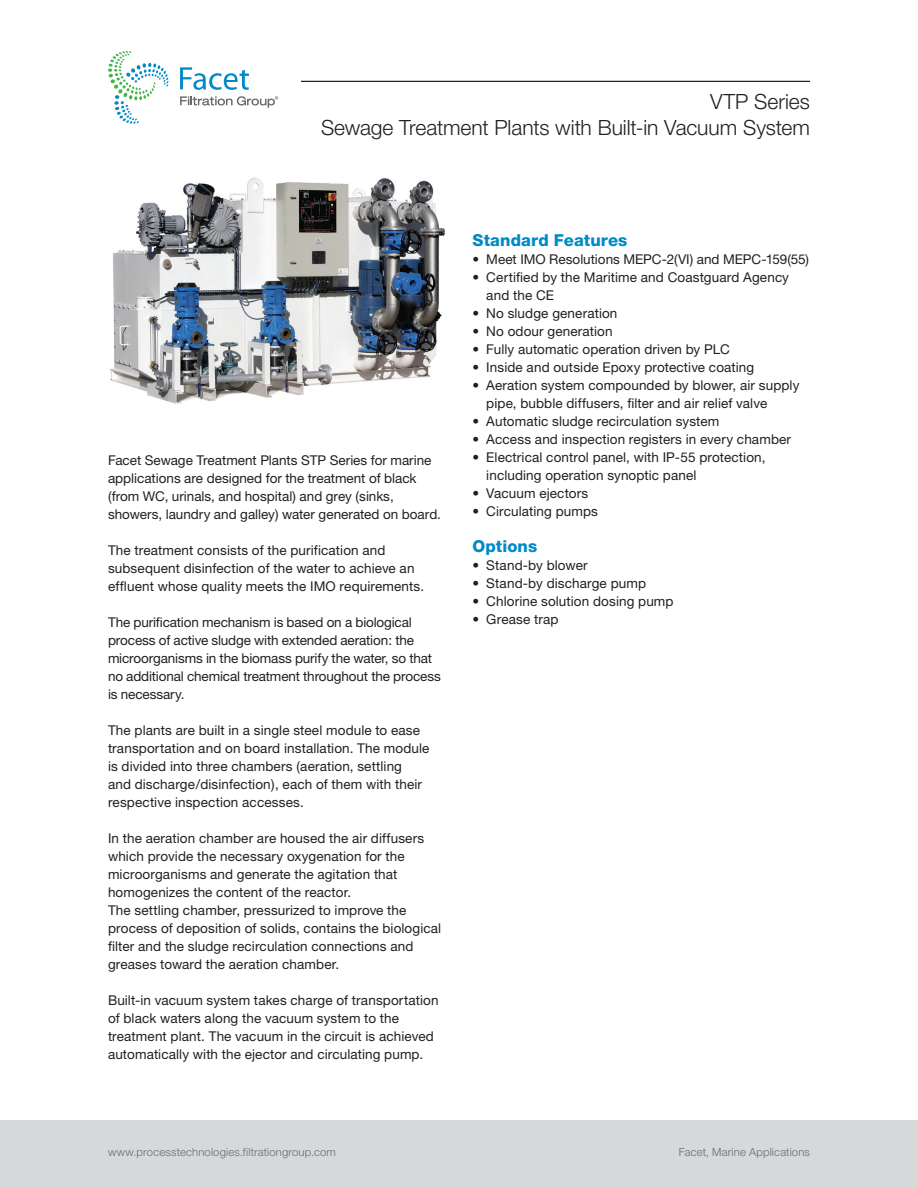
<style>
.page{position:relative;width:918px;height:1188px;background:#fff}
.page>*{position:absolute;margin:0;border:0;box-sizing:border-box;transform-origin:0 0}
.t1{font:300 21px/25.5px "Helvetica Neue LT Std";letter-spacing:-.005em;color:#231f20;text-align:right}
.t2{font:800 16.5px "Helvetica Neue";letter-spacing:.01em;color:#008ac7}
.t3{font:13.5px/18px "Helvetica Neue";letter-spacing:.005em;color:#231f20}
.t4{font:13.5px/18px "Helvetica Neue LT Std";letter-spacing:.01em;color:#231f20}
.t5{font:300 11.25px "Helvetica Neue";letter-spacing:.015em;color:#666c6c}
</style>
<div class="page">
<div style="left:0;top:1120px;width:918px;height:68px;background:#d6d9da"></div>
<hr style="left:108px;top:81px;width:702px;height:1px;background:#231f20">
<div style="left:108px;top:51px;width:192px;height:95px;background:#fff"></div>
<svg style="left:108px;top:51px;width:61px;height:73px"></svg>
<svg style="left:180px;top:96px;width:98px;height:12px"></svg>
<svg style="left:180px;top:67px;width:69px;height:23px"></svg>
<img style="left:110px;top:177px;width:335px;height:227px">
<h1 class="t1" style="left:321px;top:89px;width:490px">VTP Series<br>Sewage Treatment Plants with Built-in Vacuum System</h1>
<p class="t3" style="left:108px;top:451px;width:334px">Facet Sewage Treatment Plants STP Series for marine applications are designed for the treatment of black (from WC, urinals, and hospital) and grey (sinks, showers, laundry and galley) water generated on board.</p>
<p class="t3" style="left:108px;top:541px;width:318px">The treatment consists of the purification and subsequent disinfection of the water to achieve an effluent whose quality meets the IMO requirements.</p>
<p class="t3" style="left:108px;top:613px;width:334px">The purification mechanism is based on a biological process of active sludge with extended aeration: the microorganisms in the biomass purify the water, so that no additional chemical treatment throughout the process is necessary.</p>
<p class="t3" style="left:108px;top:721px;width:323px">The plants are built in a single steel module to ease transportation and on board installation. The module is divided into three chambers (aeration, settling<br>and discharge/disinfection), each of them with their respective inspection accesses.</p>
<p class="t3" style="left:108px;top:829px;width:335px">In the aeration chamber are housed the air diffusers which provide the necessary oxygenation for the microorganisms and generate the agitation that homogenizes the content of the reactor.<br>The settling chamber, pressurized to improve the process of deposition of solids, contains the biological filter and the sludge recirculation connections and greases toward the aeration chamber.</p>
<p class="t3" style="left:108px;top:991px;width:332px">Built-in vacuum system takes charge of transportation of black waters along the vacuum system to the treatment plant. The vacuum in the circuit is achieved automatically with the ejector and circulating pump.</p>
<p class="t2" style="left:472px;top:230px;width:156px">Standard Features</p>
<p class="t4" style="left:472px;top:250px;width:338px">• Meet IMO Resolutions MEPC-2(VI) and MEPC-159(55)</p>
<p class="t4" style="left:486px;top:268px;width:304px;text-indent:-14px">• Certified by the Maritime and Coastguard Agency and the CE</p>
<p class="t4" style="left:472px;top:304px;width:147px">• No sludge generation</p>
<p class="t4" style="left:472px;top:322px;width:142px">• No odour generation</p>
<p class="t4" style="left:472px;top:340px;width:259px">• Fully automatic operation driven by PLC</p>
<p class="t4" style="left:472px;top:358px;width:283px">• Inside and outside Epoxy protective coating</p>
<p class="t4" style="left:486px;top:376px;width:315px;text-indent:-14px">• Aeration system compounded by blower, air supply pipe, bubble diffusers, filter and air relief valve</p>
<p class="t4" style="left:472px;top:412px;width:248px">• Automatic sludge recirculation system</p>
<p class="t4" style="left:472px;top:430px;width:320px">• Access and inspection registers in every chamber</p>
<p class="t4" style="left:486px;top:448px;width:281px;text-indent:-14px">• Electrical control panel, with IP-55 protection, including operation synoptic panel</p>
<p class="t4" style="left:472px;top:484px;width:117px">• Vacuum ejectors</p>
<p class="t4" style="left:472px;top:502px;width:127px">• Circulating pumps</p>
<p class="t2" style="left:472px;top:536px;width:66px">Options</p>
<p class="t4" style="left:472px;top:556px;width:117px">• Stand-by blower</p>
<p class="t4" style="left:472px;top:574px;width:175px">• Stand-by discharge pump</p>
<p class="t4" style="left:472px;top:592px;width:203px">• Chlorine solution dosing pump</p>
<p class="t4" style="left:472px;top:610px;width:88px">• Grease trap</p>
<p class="t5" style="left:108px;top:1145px;width:229px">www.processtechnologies.filtrationgroup.com</p>
<p class="t5" style="left:679px;top:1145px;width:133px">Facet, Marine Applications</p>
</div>
